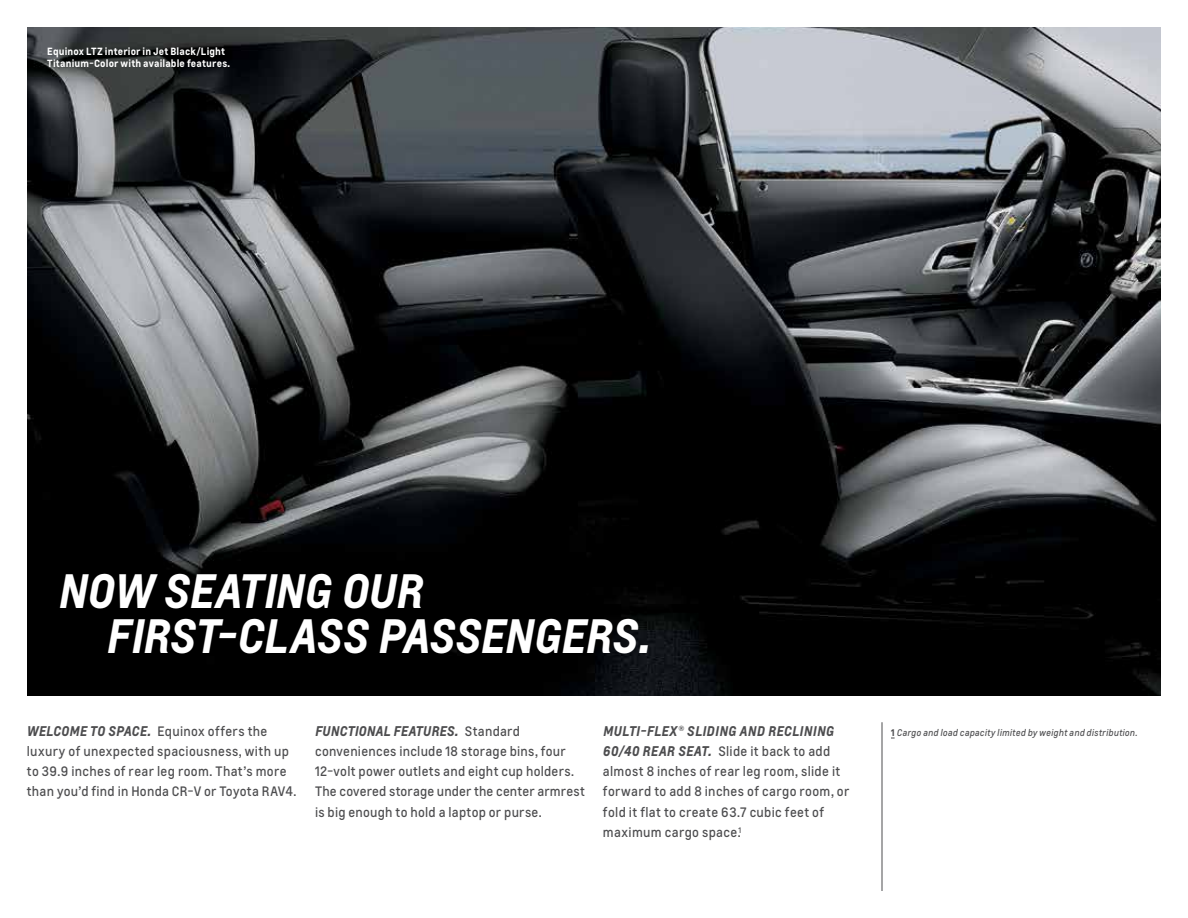
<style>
.page{position:relative;width:1188px;height:918px;background:#fff}
.page>*{position:absolute;margin:0;border:0;box-sizing:border-box;transform-origin:0 0}
.t1{font:italic 700 45px/45px "Louis";letter-spacing:-.02em;color:#fff}
.t2{font:italic 700 13.2px "Louis";letter-spacing:.01em;color:#4d4d4f}
.t3{font:12.75px/20.2px "Louis";letter-spacing:.025em;color:#4d4d4f}
.t4{font:700 9.75px/12px "Louis";letter-spacing:.015em;color:#fff}
.t5{font:italic 9px "Louis";letter-spacing:.025em;color:#4d4d4f}
.s1{font-weight:700;font-style:italic;font-size:13.2px}
.s2{font-weight:400;font-style:normal;font-size:12.75px}
.s3{font-weight:700;font-style:normal}
</style>
<div class="page">
<img style="left:27px;top:27px;width:1134px;height:668px">
<hr style="left:882px;top:722px;width:1px;height:169px;background:#4d4d4f">
<p class="t4" style="left:47px;top:45px;width:184px">Equinox LTZ interior in Jet Black/Light<br>Titanium-Color with available features.</p>
<h1 class="t1" style="left:106px;top:568px;width:545px;text-indent:-48px">NOW SEATING OUR<br>FIRST-CLASS PASSENGERS.</h1>
<p class="t3" style="left:27px;top:721px;width:271px"><span class="s1">WELCOME TO SPACE.</span> Equinox offers the luxury of unexpected spaciousness, with up to 39.9 inches of rear leg room. That’s more than you’d find in Honda CR-V or Toyota RAV4.</p>
<p class="t2" style="left:315px;top:722px;width:207px">FUNCTIONAL FEATURES. <span class="s2">Standard</span></p>
<p class="t3" style="left:315px;top:741px;width:271px">conveniences include 18 storage bins, four 12-volt power outlets and eight cup holders.<br>The covered storage under the center armrest is big enough to hold a laptop or purse.</p>
<p class="t2" style="left:603px;top:722px;width:205px">MULTI-FLEX® SLIDING AND RECLININ</p>
<p class="t2" style="left:826px;top:722px;width:10px">G</p>
<p class="t3" style="left:603px;top:741px;width:248px"><span class="s1">60/40 REAR SEAT.</span> Slide it back to add almost 8 inches of rear leg room, slide it forward to add 8 inches of cargo room, or fold it flat to create 63.7 cubic feet of maximum cargo space.<sup>1</sup></p>
<p class="t5" style="left:891px;top:727px;width:248px"><span class="s3">1</span> Cargo and load capacity limited by weight and distribution.</p>
</div>
